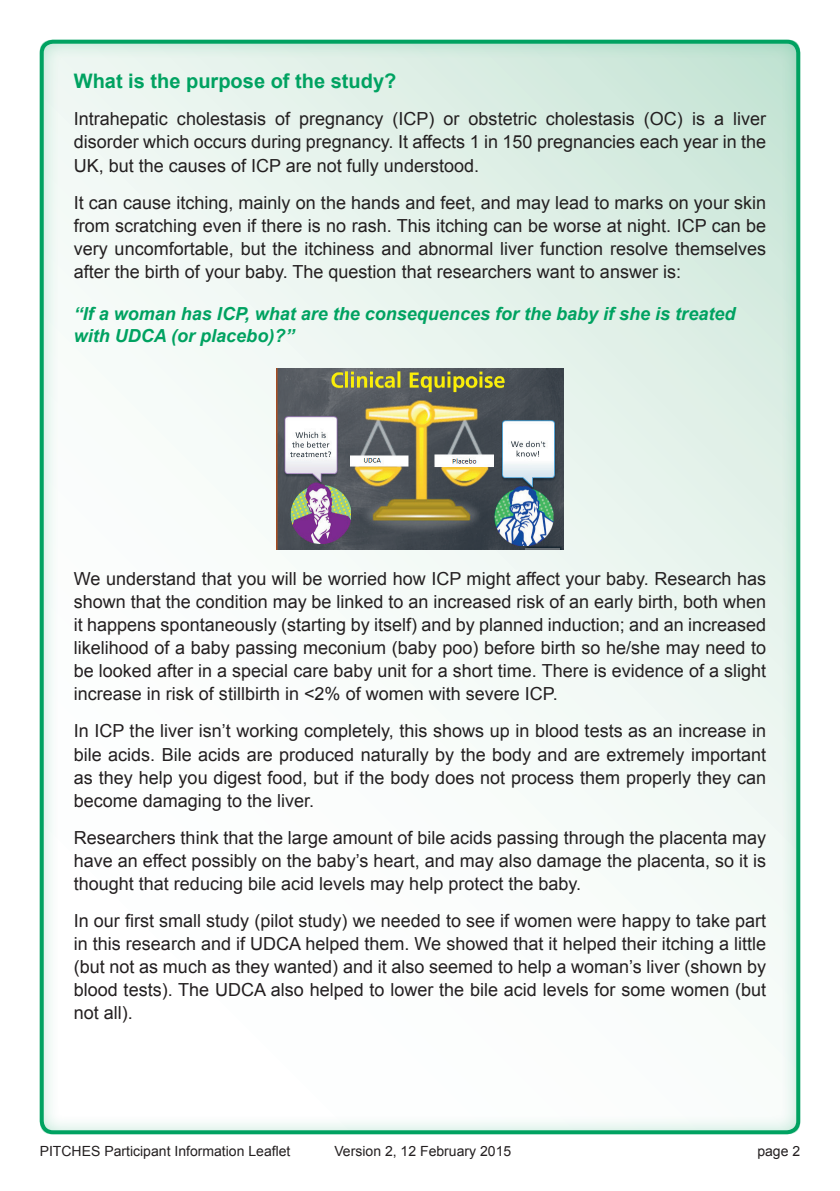
<style>
.page{position:relative;width:840px;height:1191px;background:#fff}
.page>*{position:absolute;margin:0;border:0;box-sizing:border-box;transform-origin:0 0}
.t1{font:700 20px "Arial";color:#00a261}
.t2{font:18px/23px "Arial";color:#231f20;text-align:justify}
.t3{font:italic 700 18px/22px "Arial";color:#00a261}
.t4{font:14px "Arial";color:#231f20}
</style>
<div class="page">
<div style="left:38px;top:38px;width:763px;height:1096px;background:#00a261;opacity:.5"></div>
<img style="left:277px;top:369px;width:285px;height:180px">
<div style="left:40px;top:40px;width:759px;height:1094px;border:4px solid #00a261;border-radius:11px"></div>
<p class="t1" style="left:74px;top:68px;width:324px">What is the purpose of the study?</p>
<p class="t2" style="left:74px;top:108px;width:693px">Intrahepatic cholestasis of pregnancy (ICP) or obstetric cholestasis (OC) is a liver disorder which occurs during pregnancy. It affects 1 in 150 pregnancies each year in the UK, but the causes of ICP are not fully understood.</p>
<p class="t2" style="left:74px;top:191px;width:693px">It can cause itching, mainly on the hands and feet, and may lead to marks on your skin from scratching even if there is no rash. This itching can be worse at night. ICP can be very uncomfortable, but the itchiness and abnormal liver function resolve themselves after the birth of your baby. The question that researchers want to answer is:</p>
<p class="t3" style="left:74px;top:303px;width:662px">“If a woman has ICP, what are the consequences for the baby if she is treated with UDCA (or placebo)?”</p>
<p class="t2" style="left:74px;top:567px;width:693px">We understand that you will be worried how ICP might affect your baby. Research has shown that the condition may be linked to an increased risk of an early birth, both when it happens spontaneously (starting by itself) and by planned induction; and an increased likelihood of a baby passing meconium (baby poo) before birth so he/she may need to be looked after in a special care baby unit for a short time. There is evidence of a slight increase in risk of stillbirth in &lt;2% of women with severe ICP.</p>
<p class="t2" style="left:74px;top:720px;width:693px">In ICP the liver isn’t working completely, this shows up in blood tests as an increase in bile acids. Bile acids are produced naturally by the body and are extremely important as they help you digest food, but if the body does not process them properly they can become damaging to the liver.</p>
<p class="t2" style="left:74px;top:826px;width:693px">Researchers think that the large amount of bile acids passing through the placenta may have an effect possibly on the baby’s heart, and may also damage the placenta, so it is thought that reducing bile acid levels may help protect the baby.</p>
<p class="t2" style="left:74px;top:909px;width:693px">In our first small study (pilot study) we needed to see if women were happy to take part in this research and if UDCA helped them. We showed that it helped their itching a little (but not as much as they wanted) and it also seemed to help a woman’s liver (shown by blood tests). The UDCA also helped to lower the bile acid levels for some women (but not all).</p>
<p class="t4" style="left:40px;top:1142px;width:252px">PITCHES Participant Information Leaflet</p>
<p class="t4" style="left:334px;top:1142px;width:178px">Version 2, 12 February 2015</p>
<p class="t4" style="left:757px;top:1142px;width:44px">page 2</p>
</div>
